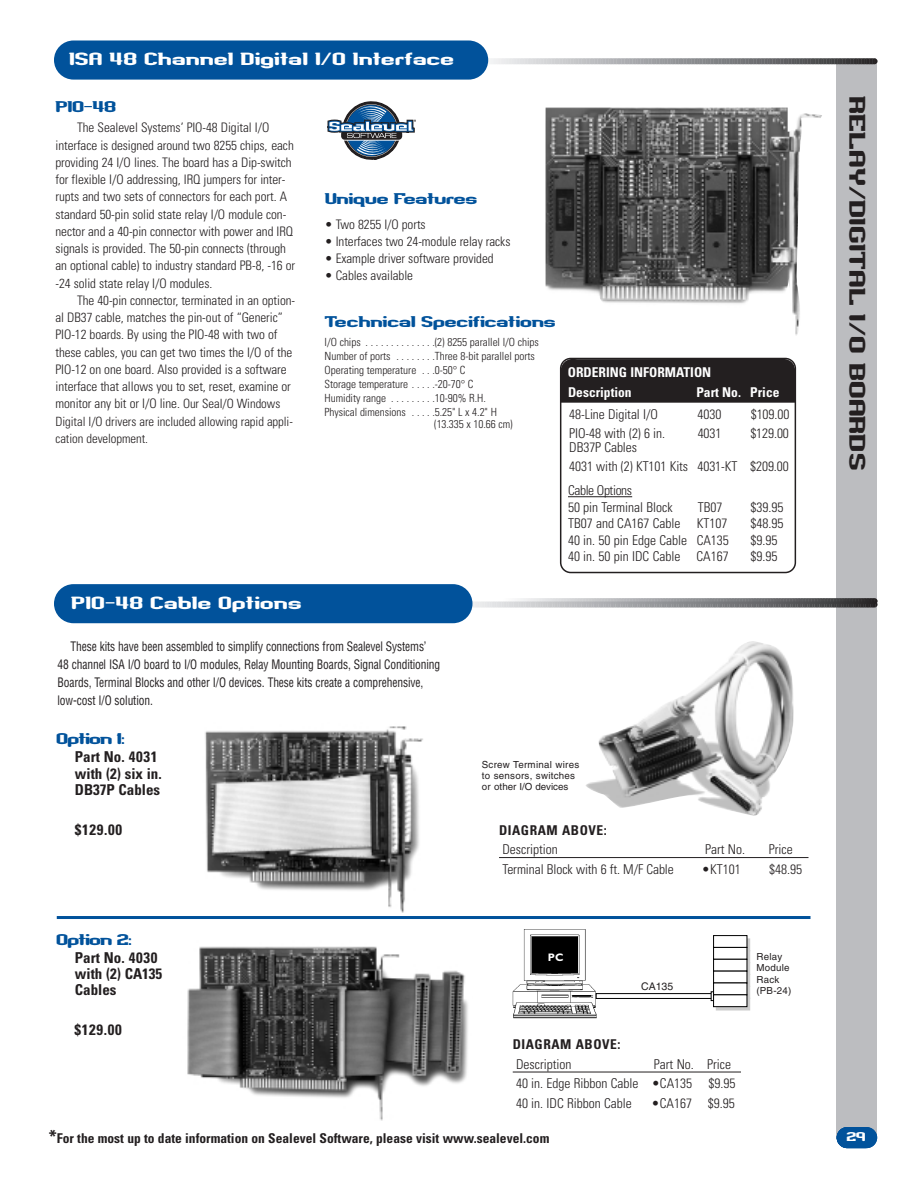
<style>
.page{position:relative;width:918px;height:1188px;background:#fff}
.page>*{position:absolute;margin:0;border:0;box-sizing:border-box;transform-origin:0 0}
.t1{font:24px "Werkman Regurge";color:#231f20}
.t2{font:18.75px "Werkman Regurge";color:#fff}
.t3{font:16.5px "Werkman Regurge";letter-spacing:-.03em;color:#01529b}
.t4{font:700 condensed 15px/16.2px "Univers";color:#231f20}
.t5{font:300 condensed 13.5px/19.5px "Univers";color:#231f20}
.t6{font:700 condensed 13.5px "Univers";color:#231f20}
.t7{font:700 condensed 13.5px/20px "Univers";color:#fff}
.t8{font:700 condensed 13.5px "Univers";letter-spacing:.04em;color:#231f20}
.t9{font:13.5px "Werkman Regurge";color:#fff}
.t10{font:300 condensed 13.2px/17.2px "Univers";letter-spacing:-.005em;color:#231f20}
.t11{font:condensed 12.75px/18px "Helvetica";letter-spacing:-.01em;color:#231f20;scale:.9 1}
.t12{font:300 condensed 12.75px/17.2px "Univers";letter-spacing:-.005em;color:#231f20}
.t13{font:300 condensed 11.25px/14.1px "Univers";letter-spacing:-.005em;color:#231f20}
.t14{font:700 10.95px "Gill Sans";color:#fff}
.t15{font:10.5px "Helvetica";color:#231f20}
.t16{font:9.75px/11.2px "Helvetica";letter-spacing:.03em;color:#231f20}
.s1{font-size:12.75px}
.s2{font-size:18px}
.s3{font-size:16.5px}
</style>
<div class="page">
<div style="left:837px;top:61px;width:40px;height:1078px;background:#bcbdc0"></div>
<svg style="left:488px;top:58px;width:390px;height:6px;background:#969799"></svg>
<div style="left:837px;top:1127px;width:40px;height:21px;background:#01529b;border-radius:10px"></div>
<svg style="left:471px;top:598px;width:407px;height:10px;background:#999a9c"></svg>
<div style="left:54px;top:40px;width:434px;height:40px;background:#01529b;border-radius:20px"></div>
<img style="left:545px;top:108px;width:277px;height:227px">
<div style="left:54px;top:584px;width:418px;height:39px;background:#01529b;border-radius:20px"></div>
<svg style="left:560px;top:403px;width:236px;height:170px"></svg>
<div style="left:560px;top:358px;width:236px;height:45px;background:#231f20"></div>
<hr style="left:568px;top:400px;width:221px;height:1px;background:#231f20">
<hr style="left:568px;top:496px;width:64px;height:1px;background:#231f20">
<svg style="left:327px;top:101px;width:89px;height:59px"></svg>
<img style="left:187px;top:946px;width:281px;height:175px">
<img style="left:586px;top:641px;width:208px;height:175px">
<img style="left:205px;top:726px;width:218px;height:187px">
<hr style="left:499px;top:857px;width:309px;height:1px;background:#231f20">
<hr style="left:513px;top:1072px;width:228px;height:1px;background:#231f20">
<svg style="left:616px;top:993px;width:95px;height:6px"></svg>
<svg style="left:747px;top:939px;width:3px;height:11px"></svg>
<svg style="left:747px;top:950px;width:3px;height:12px"></svg>
<svg style="left:747px;top:962px;width:3px;height:12px"></svg>
<svg style="left:747px;top:974px;width:3px;height:12px"></svg>
<svg style="left:747px;top:986px;width:3px;height:12px"></svg>
<svg style="left:716px;top:998px;width:34px;height:12px"></svg>
<div style="left:713px;top:935px;width:34px;height:13px;background:#fff;border:1px solid #000"></div>
<div style="left:713px;top:947px;width:34px;height:13px;background:#fff;border:1px solid #000"></div>
<div style="left:713px;top:959px;width:34px;height:12px;background:#fff;border:1px solid #000"></div>
<div style="left:713px;top:971px;width:34px;height:12px;background:#fff;border:1px solid #000"></div>
<div style="left:713px;top:983px;width:34px;height:12px;background:#fff;border:1px solid #000"></div>
<div style="left:713px;top:995px;width:34px;height:12px;background:#fff;border:1px solid #000"></div>
<img style="left:512px;top:930px;width:104px;height:89px">
<hr style="left:57px;top:916px;width:754px;height:3px;background:#01529b">
<h2 class="t2" style="left:69px;top:52px;width:387px">ISA 48 Channel Digital I/O Interface</h2>
<p class="t3" style="left:55px;top:101px;width:62px">PIO-48</p>
<p class="t10" style="left:55px;top:120px;width:241px;text-indent:22px">The Sealevel Systems’ PIO-48 Digital I/O interface is designed around two 8255 chips, each providing 24 I/O lines. The board has a Dip-switch for flexible I/O addressing, IRQ jumpers for inter&shy;rupts and two sets of connectors for each port. A standard 50-pin solid state relay I/O module con&shy;nector and a 40-pin connector with power and IRQ signals is provided. The 50-pin connects (through an optional cable) to industry standard PB-8, -16 or -24 solid state relay I/O modules.</p>
<p class="t10" style="left:55px;top:293px;width:241px;text-indent:22px">The 40-pin connector, terminated in an option&shy;al DB37 cable, matches the pin-out of “Generic” PIO-12 boards. By using the PIO-48 with two of these cables, you can get two times the I/O of the PIO-12 on one board. Also provided is a software interface that allows you to set, reset, examine or monitor any bit or I/O line. <span class="s1">Our SeaI/O Windows</span></p>
<p class="t12" style="left:55px;top:414px;width:239px">Digital I/O drivers are included allowing rapid appli&shy;cation development.</p>
<h2 class="t2" style="left:71px;top:596px;width:232px">PIO-48 Cable Options</h2>
<p class="t3" style="left:325px;top:193px;width:154px">Unique Features</p>
<p class="t10" style="left:325px;top:217px;width:103px">• Two 8255 I/O ports</p>
<p class="t10" style="left:325px;top:234px;width:187px">• Interfaces two 24-module relay racks</p>
<p class="t10" style="left:325px;top:251px;width:170px">• Example driver software provided</p>
<p class="t10" style="left:325px;top:268px;width:90px">• Cables available</p>
<p class="t3" style="left:325px;top:316px;width:233px">Technical Specifications</p>
<p class="t13" style="left:325px;top:336px;width:216px">I/O chips . . . . . . . . . . . . . .(2) 8255 parallel I/O chips Number of ports . . . . . . . .Three 8-bit parallel ports Operating temperature . . .0-50° C<br>Storage temperature . . . . .-20-70° C<br>Humidity range . . . . . . . . .10-90% R.H.<br>Physical dimensions . . . . .5.25" L x 4.2" H</p>
<p class="t13" style="left:434px;top:418px;width:80px">(13.335 x 10.66 cm)</p>
<p class="t7" style="left:568px;top:364px;width:145px">ORDERING INFORMATION<br>Description</p>
<p class="t7" style="left:696px;top:384px;width:85px">Part No. Price</p>
<p class="t5" style="left:569px;top:406px;width:90px">48-Line Digital I/O</p>
<p class="t5" style="left:698px;top:406px;width:25px">4030</p>
<p class="t5" style="left:751px;top:406px;width:40px">$109.00</p>
<p class="t5" style="left:569px;top:425px;width:97px">PIO-48 with (2) 6 in.</p>
<p class="t5" style="left:698px;top:425px;width:25px">4031</p>
<p class="t5" style="left:750px;top:425px;width:40px">$129.00</p>
<p class="t5" style="left:569px;top:439px;width:221px;line-height:18.9px">DB37P Cables<br>4031 with (2) KT101 Kits 4031-KT $209.00</p>
<p class="t5" style="left:568px;top:484px;width:106px;line-height:16.5px">Cable Options<br>50 pin Terminal Block</p>
<p class="t5" style="left:698px;top:499px;width:26px">TB07</p>
<p class="t5" style="left:751px;top:499px;width:34px">$39.95</p>
<p class="t5" style="left:568px;top:515px;width:161px">TB07 and CA167 Cable KT107</p>
<p class="t5" style="left:750px;top:515px;width:34px">$48.95</p>
<p class="t5" style="left:568px;top:532px;width:162px">40 in. 50 pin Edge Cable CA135</p>
<p class="t5" style="left:750px;top:532px;width:28px">$9.95</p>
<p class="t5" style="left:568px;top:548px;width:162px">40 in. 50 pin IDC Cable CA167</p>
<p class="t5" style="left:750px;top:548px;width:28px">$9.95</p>
<p class="t11" style="left:58px;top:638px;width:427px;text-indent:13px">These kits have been assembled to simplify connections from Sealevel Systems’ 48 channel ISA I/O board to I/O modules, Relay Mounting Boards, Signal Conditioning Boards, Terminal Blocks and other I/O devices. These kits create a comprehensive, low-cost I/O solution.</p>
<p class="t3" style="left:56px;top:734px;width:70px">Option 1:</p>
<p class="t4" style="left:75px;top:751px;width:88px">Part No. 4031 with (2) six in.<br>DB37P Cables</p>
<p class="t4" style="left:75px;top:823px;width:49px">$129.00</p>
<p class="t3" style="left:56px;top:934px;width:77px">Option 2:</p>
<p class="t4" style="left:75px;top:951px;width:89px">Part No. 4030 with (2) CA135<br>Cables</p>
<p class="t4" style="left:75px;top:1023px;width:49px">$129.00</p>
<p class="t16" style="left:482px;top:760px;width:99px">Screw Terminal wires to sensors, switches or other I/O devices</p>
<p class="t8" style="left:499px;top:825px;width:109px">DIAGRAM ABOVE:</p>
<p class="t5" style="left:502px;top:841px;width:57px">Description</p>
<p class="t5" style="left:705px;top:841px;width:42px">Part No.</p>
<p class="t5" style="left:769px;top:841px;width:25px">Price</p>
<p class="t5" style="left:502px;top:861px;width:173px">Terminal Block with 6 ft. M/F Cable</p>
<p class="t5" style="left:702px;top:861px;width:40px">•KT101</p>
<p class="t5" style="left:769px;top:861px;width:34px">$48.95</p>
<p class="t14" style="left:548px;top:954px;width:17px">PC</p>
<p class="t15" style="left:641px;top:982px;width:34px">CA135</p>
<p class="t8" style="left:513px;top:1039px;width:109px">DIAGRAM ABOVE:</p>
<p class="t5" style="left:516px;top:1056px;width:57px">Description</p>
<p class="t5" style="left:516px;top:1056px;width:221px;text-indent:138px">Part No. Price<br>40 in. Edge Ribbon Cable •CA135 $9.95<br>40 in. IDC Ribbon Cable</p>
<p class="t5" style="left:652px;top:1095px;width:85px">•CA167 $9.95</p>
<p class="t16" style="left:756px;top:952px;width:37px">Relay<br>Module<br>Rack (PB-24)</p>
<h1 class="t1" style="left:865px;top:96px;width:376px;rotate:90deg">RELAY/DIGITAL I/O BOARDS</h1>
<p class="t6" style="left:49px;top:1133px;width:502px"><span class="s2">*</span>For the most up to date information on Sealevel Software, please visit www.sealevel.com</p>
<p class="t9" style="left:846px;top:1132px;width:21px">2 94<span class="s3">-</span></p>
</div>
